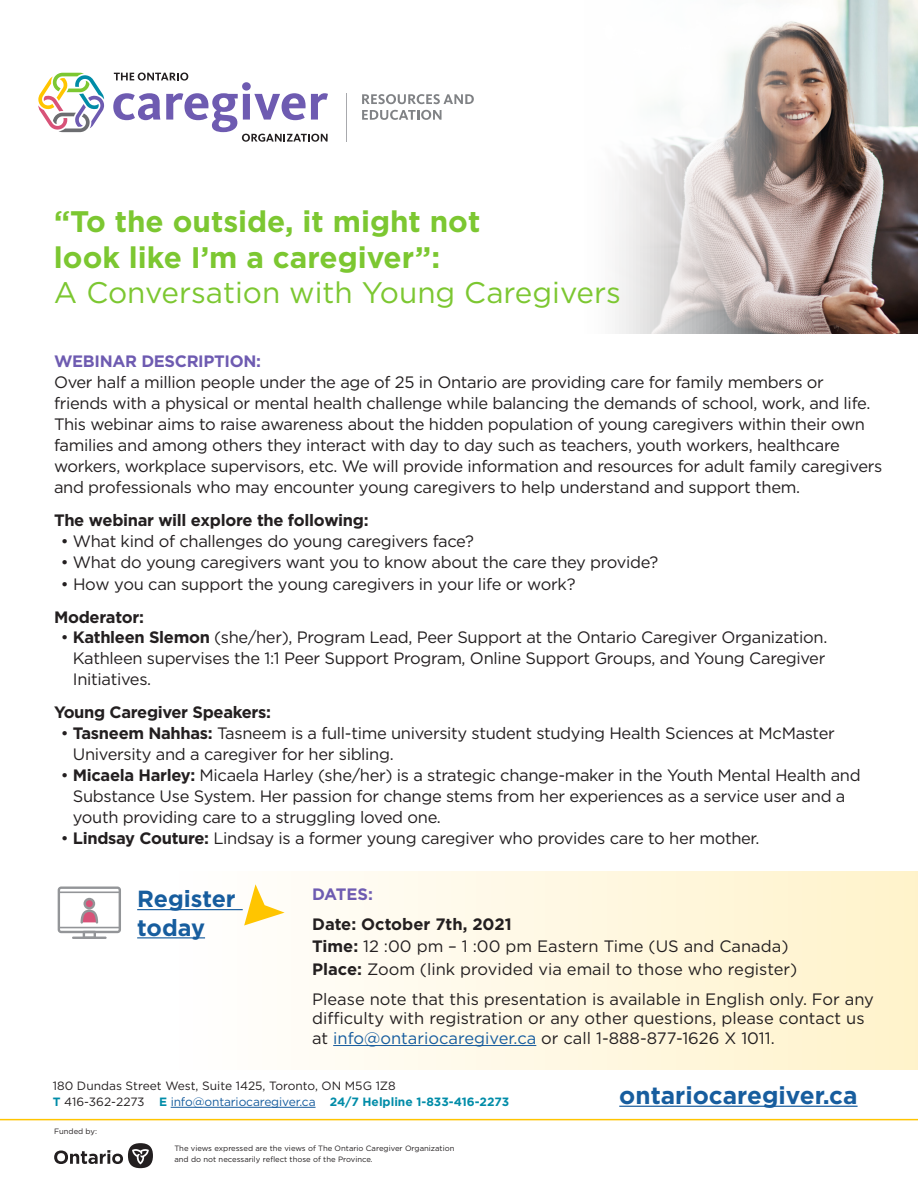
<style>
.page{position:relative;width:918px;height:1188px;background:#fff}
.page>*{position:absolute;margin:0;border:0;box-sizing:border-box;transform-origin:0 0}
.t1{font:700 29.7px/35.7px "Gotham";color:#7cc731}
.CF_body_text{font:700 24.45px "Gotham";color:#175d9e}
.CF_body_text-2{font:700 23.25px/28.2px "Gotham";color:#175d9e}
.CF_body_text-3{font:16.5px/21px "Gotham";letter-spacing:-.02em;color:#231f20}
.CF_body_text-4{font:16.5px/19.5px "Gotham";color:#231f20}
.CF_body_text-5{font:700 16.5px "Gotham";letter-spacing:-.02em;color:#6e5bb1}
.CF_body_text-6{font:700 16.5px "Gotham";letter-spacing:-.02em;color:#231f20}
.CF_body_text-7{font:700 16.5px "Gotham";color:#231f20}
.CF_body_text-8{font:700 12px "Gotham";color:#008ca8}
.CF_body_text-9{font:12px "Gotham";color:#231f20}
.CF_body_text-10{font:7.65px/10.6px "Gotham";color:#231f20}
.s1{font-weight:400}
.s2{font-weight:700}
.s3{color:#175d9e}
.s4{font-weight:400;color:#231f20}
.s5{font-weight:400;color:#175d9e}
</style>
<div class="page">
<div style="left:0;top:872px;width:918px;height:198px;background:linear-gradient(to right,#feffff,#fff3cc)"></div>
<img style="left:821px;top:0;width:97px;height:334px">
<svg style="left:61px;top:21px;width:760px;height:313px"></svg>
<svg style="left:362px;top:94px;width:112px;height:10px"></svg>
<svg style="left:362px;top:110px;width:80px;height:10px"></svg>
<svg style="left:113px;top:73px;width:215px;height:69px"></svg>
<svg style="left:38px;top:73px;width:66px;height:59px"></svg>
<hr style="left:346px;top:93px;width:1px;height:49px;background:#a8a9ad">
<svg style="left:58px;top:887px;width:63px;height:52px"></svg>
<hr style="left:137px;top:909px;width:106px;height:1px;background:#175d9e">
<hr style="left:137px;top:937px;width:68px;height:1px;background:#175d9e">
<svg style="left:244px;top:884px;width:41px;height:41px"></svg>
<hr style="left:333px;top:1045px;width:203px;height:1px;background:#175d9e">
<hr style="left:171px;top:1107px;width:145px;height:1px;background:#175d9e">
<hr style="left:619px;top:1106px;width:239px;height:1px;background:#175d9e">
<svg style="left:54px;top:1150px;width:69px;height:14px"></svg>
<div style="left:128px;top:1143px;width:25px;height:25px;background:#231f20;border-radius:50%"></div>
<svg style="left:132px;top:1149px;width:17px;height:15px"></svg>
<hr style="left:0;top:1119px;width:918px;height:1px;background:#ffc500">
<p class="t1" style="left:54px;top:203px;width:569px">“To the outside, it might not<br>look like I’m a caregiver”:<br><span class="s1">A Conversation with Young Caregivers</span></p>
<p class="CF_body_text-5" style="left:54px;top:351px;width:209px">WEBINAR DESCRIPTION:</p>
<p class="CF_body_text-3" style="left:54px;top:372px;width:830px">Over half a million people under the age of 25 in Ontario are providing care for family members or<br>friends with a physical or mental health challenge while balancing the demands of school, work, and life.<br>This webinar aims to raise awareness about the hidden population of young caregivers within their own families and among others they interact with day to day such as teachers, youth workers, healthcare workers, workplace supervisors, etc. We will provide information and resources for adult family caregivers</p>
<p class="CF_body_text-3" style="left:54px;top:471px;width:748px;line-height:33px">and professionals who may encounter young caregivers to help understand and support them.<br><span class="s2">The webinar will explore the following:</span></p>
<p class="CF_body_text-3" style="left:61px;top:531px;width:415px">• What kind of challenges do young caregivers face?</p>
<p class="CF_body_text-3" style="left:61px;top:552px;width:599px">• What do young caregivers want you to know about the care they provide?</p>
<p class="CF_body_text-3" style="left:54px;top:567px;width:523px;line-height:33px;text-indent:7px">• How you can support the young caregivers in your life or work?<br><span class="s2">Moderator:</span></p>
<p class="CF_body_text-3" style="left:73px;top:627px;width:756px;text-indent:-12px">• <span class="s2">Kathleen Slemon</span> (she/her), Program Lead, Peer Support at the Ontario Caregiver Organization.<br>Kathleen supervises the 1:1 Peer Support Program, Online Support Groups, and Young Caregiver<br>Initiatives.</p>
<p class="CF_body_text-6" style="left:54px;top:702px;width:218px">Young Caregiver Speakers:</p>
<p class="CF_body_text-3" style="left:73px;top:723px;width:763px;text-indent:-12px">• <span class="s2">Tasneem Nahhas:</span> Tasneem is a full-time university student studying Health Sciences at McMaster<br>University and a caregiver for her sibling.</p>
<p class="CF_body_text-3" style="left:73px;top:765px;width:789px;text-indent:-12px">• <span class="s2">Micaela Harley:</span> Micaela Harley (she/her) is a strategic change-maker in the Youth Mental Health and<br>Substance Use System. Her passion for change stems from her experiences as a service user and a youth providing care to a struggling loved one.</p>
<p class="CF_body_text-3" style="left:61px;top:828px;width:700px">• <span class="s2">Lindsay Couture:</span> Lindsay is a former young caregiver who provides care to her mother.</p>
<p class="CF_body_text-2" style="left:137px;top:885px;width:100px">Register today</p>
<p class="CF_body_text-5" style="left:312px;top:883px;width:62px">DATES:</p>
<p class="CF_body_text-7" style="left:312px;top:913px;width:201px">Date: October 7th, 2021</p>
<p class="CF_body_text-4" style="left:312px;top:936px;width:478px"><span class="s2">Time:</span> 12 :00 pm – 1 :00 pm Eastern Time (US and Canada)</p>
<p class="CF_body_text-4" style="left:312px;top:959px;width:487px"><span class="s2">Place:</span> Zoom (link provided via email to those who register)</p>
<p class="CF_body_text-4" style="left:312px;top:989px;width:563px">Please note that this presentation is available in English only. For any difficulty with registration or any other questions, please contact us at <span class="s3">info@ontariocaregiver.ca</span> or call 1-888-877-1626 X 1011.</p>
<p class="CF_body_text-9" style="left:53px;top:1078px;width:344px">180 Dundas Street West, Suite 1425, Toronto, ON M5G 1Z8</p>
<p class="CF_body_text-8" style="left:53px;top:1094px;width:458px">T <span class="s4">416-362-2273</span> E <span class="s5">info@ontariocaregiver.ca</span> 24/7 Helpline 1-833-416-2273</p>
<p class="CF_body_text" style="left:619px;top:1079px;width:240px">ontariocaregiver.ca</p>
<p class="CF_body_text-10" style="left:174px;top:1143px;width:282px">The views expressed are the views of The Ontario Caregiver Organization and do not necessarily reflect those of the Province.</p>
<p class="CF_body_text-10" style="left:54px;top:1126px;width:45px">Funded by:</p>
</div>
